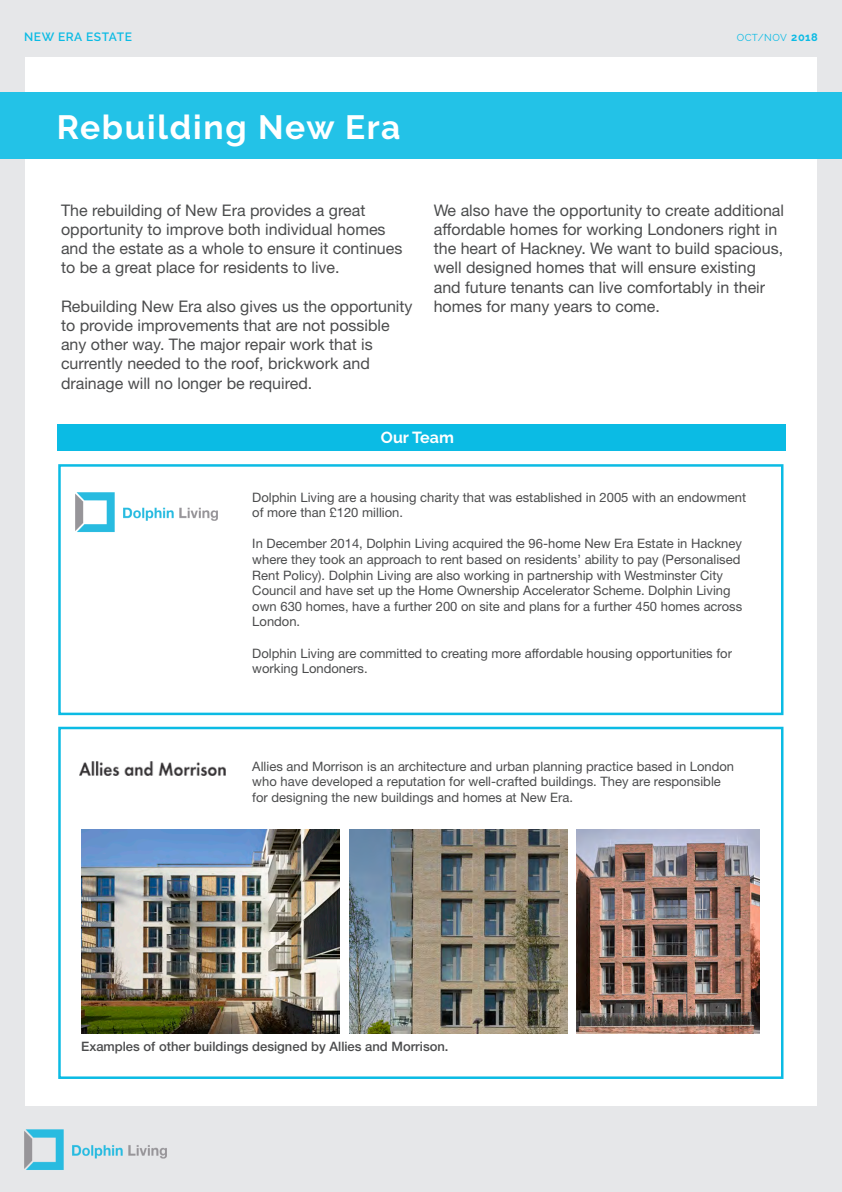
<style>
.page{position:relative;width:842px;height:1192px;background:#fff}
.page>*{position:absolute;margin:0;border:0;box-sizing:border-box;transform-origin:0 0}
.Body_text{font:700 33.55px "Raleway";letter-spacing:.05em;color:#fff}
.BODY{font:16px/19.2px "Helvetica Neue LT Std";color:#4b4c4d}
.Body_text-2{font:700 16px "Raleway";color:#fff}
.BODY-2{font:13px/15.6px "Helvetica Neue LT Std";color:#4b4c4d}
.BODY-3{font:500 13px "Helvetica Neue LT Std";color:#4b4c4d}
.t1{font:600 12px "Raleway";letter-spacing:.045em;color:#0bbbe4}
.t2{font:10px "Raleway";letter-spacing:.045em;color:#0bbbe4}
.s1{font-weight:700;font-size:11px}
</style>
<div class="page">
<div style="left:0;top:0;width:842px;height:57px;background:#e6e7e9"></div>
<div style="left:0;top:1107px;width:842px;height:85px;background:#e6e7e9"></div>
<div style="left:0;top:48px;width:24px;height:1096px;background:#e6e7e9"></div>
<div style="left:818px;top:48px;width:24px;height:1096px;background:#e6e7e9"></div>
<img style="left:24px;top:1129px;width:142px;height:41px">
<div style="left:58px;top:464px;width:725px;height:251px;background:#fff;border:2px solid #0bbbe4"></div>
<div style="left:0;top:92px;width:842px;height:66px;background:#23c2e7"></div>
<div style="left:58px;top:727px;width:725px;height:352px;border:2px solid #0bbbe4"></div>
<div style="left:57px;top:425px;width:729px;height:26px;background:#0bbbe4"></div>
<img style="left:76px;top:492px;width:142px;height:41px">
<img style="left:80px;top:761px;width:146px;height:14px">
<img style="left:81px;top:830px;width:259px;height:204px">
<img style="left:577px;top:830px;width:183px;height:204px">
<img style="left:350px;top:830px;width:218px;height:204px">
<p class="t1" style="left:24px;top:30px;width:109px">NEW ERA ESTATE</p>
<p class="t2" style="left:737px;top:32px;width:83px">OCT/NOV <span class="s1">2018</span></p>
<p class="Body_text" style="left:57px;top:108px;width:345px">Rebuilding New Era</p>
<p class="BODY" style="left:61px;top:200px;width:343px">The rebuilding of New Era provides a great opportunity to improve both individual homes and the estate as a whole to ensure it continues to be a great place for residents to live.</p>
<p class="BODY" style="left:61px;top:296px;width:353px">Rebuilding New Era also gives us the opportunity to provide improvements that are not possible any other way. The major repair work that is currently needed to the roof, brickwork and drainage will no longer be required.</p>
<p class="BODY" style="left:434px;top:200px;width:352px">We also have the opportunity to create additional affordable homes for working Londoners right in the heart of Hackney. We want to build spacious, well designed homes that will ensure existing and future tenants can live comfortably in their homes for many years to come.</p>
<p class="Body_text-2" style="left:381px;top:428px;width:74px">Our Team</p>
<p class="BODY-2" style="left:252px;top:489px;width:495px">Dolphin Living are a housing charity that was established in 2005 with an endowment of more than £120 million.</p>
<p class="BODY-2" style="left:252px;top:536px;width:491px;text-align:justify">In December 2014, Dolphin Living acquired the 96-home New Era Estate in Hackney where they took an approach to rent based on residents’ ability to pay (Personalised Rent Policy). Dolphin Living are also working in partnership with Westminster City</p>
<p class="BODY-2" style="left:252px;top:583px;width:491px">Council and have set up the Home Ownership Accelerator Scheme. Dolphin Living own 630 homes, have a further 200 on site and plans for a further 450 homes across<br>London.</p>
<p class="BODY-2" style="left:252px;top:645px;width:481px">Dolphin Living are committed to creating more affordable housing opportunities for working Londoners.</p>
<p class="BODY-2" style="left:252px;top:758px;width:483px">Allies and Morrison is an architecture and urban planning practice based in London who have developed a reputation for well-crafted buildings. They are responsible for designing the new buildings and homes at New Era.</p>
<p class="BODY-3" style="left:81px;top:1039px;width:369px">Examples of other buildings designed by Allies and Morrison.</p>
</div>
